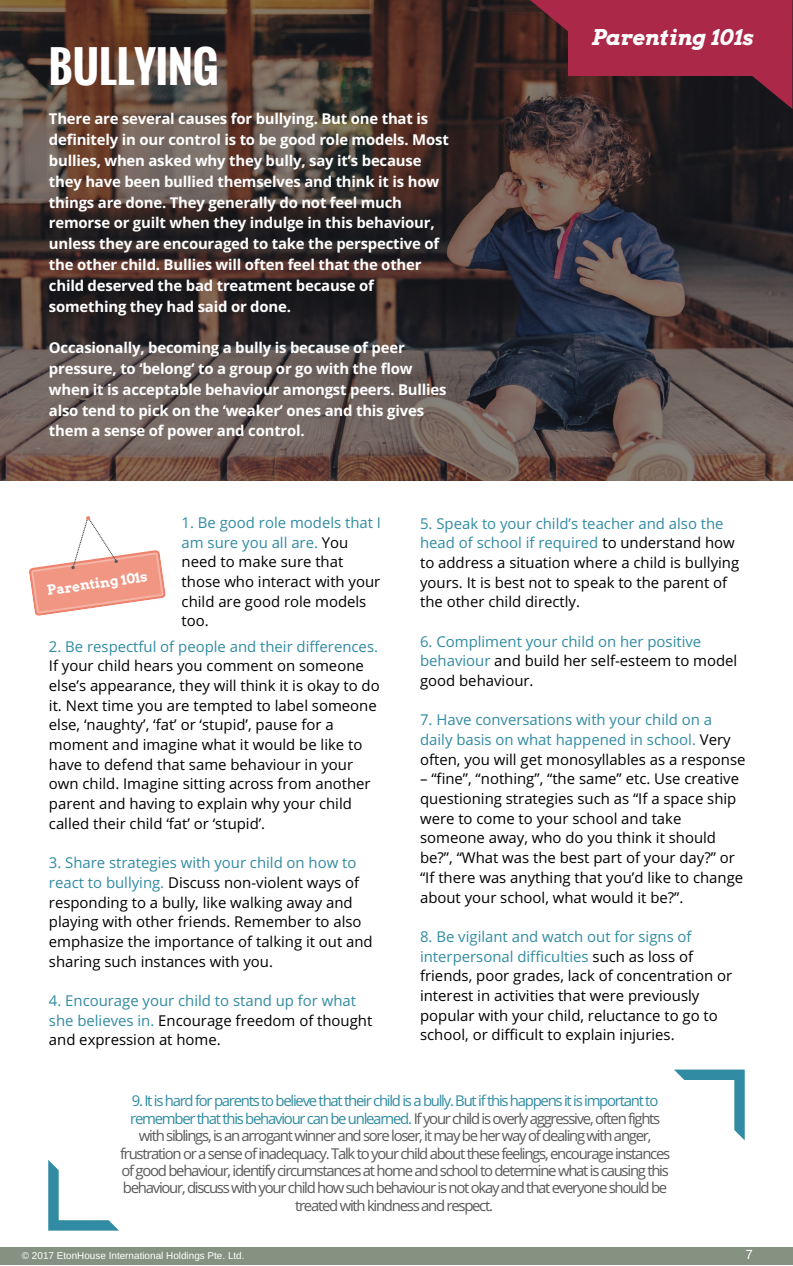
<style>
.page{position:relative;width:793px;height:1266px;background:#fff}
.page>*{position:absolute;margin:0;border:0;box-sizing:border-box;transform-origin:0 0}
.t1{font:700 43.05px "Oswald";color:#fff}
.t2{font:italic 700 21.6px "Arvo";color:#fff}
.t3{font:14.92px/19.6px "Open Sans";color:#000}
.t4{font:700 14.92px/20.8px "Open Sans";letter-spacing:-.015em;color:#fff}
.t5{font:14.92px/17.4px "Open Sans";letter-spacing:-.085em;color:#59595a;text-align:center}
.t6{font:14.92px/19.6px "Open Sans";color:#318ba2}
.t7{font:700 13.65px "Arvo";color:#fff}
.t8{font:13.27px "Arimo";color:#fff}
.t9{font:9.98px "Arimo";color:#fff}
.s1{color:#318ba2}
.s2{color:#000}
</style>
<div class="page">
<svg style="left:29px;top:516px;width:137px;height:100px"></svg>
<svg style="left:48px;top:1160px;width:71px;height:70px"></svg>
<svg style="left:674px;top:1069px;width:71px;height:71px"></svg>
<div style="left:0;top:1247px;width:793px;height:18px;background:#859181"></div>
<svg style="left:0;top:0;width:793px;height:480px;background:#4c3e3b"></svg>
<div style="left:568px;top:0;width:185px;height:76px;background:#ab2849"></div>
<svg style="left:752px;top:0;width:40px;height:109px;background:#942541"></svg>
<svg style="left:529px;top:0;width:39px;height:32px"></svg>
<h1 class="t1" style="left:49px;top:34px;width:171px">BULLYING</h1>
<p class="t4" style="left:49px;top:108px;width:401px">There are several causes for bullying. But one that is definitely in our control is to be good role models. Most bullies, when asked why they bully, say it’s because they have been bullied themselves and think it is how things are done. They generally do not feel much remorse or guilt when they indulge in this behaviour, unless they are encouraged to take the perspective of the other child. Bullies will often feel that the other child deserved the bad treatment because of something they had said or done.</p>
<p class="t4" style="left:49px;top:337px;width:399px">Occasionally, becoming a bully is because of peer pressure, to ‘belong’ to a group or go with the flow when it is acceptable behaviour amongst peers. Bullies also tend to pick on the ‘weaker’ ones and this gives them a sense of power and control.</p>
<h2 class="t2" style="left:591px;top:24px;width:163px">Parenting 101s</h2>
<p class="t3" style="left:182px;top:512px;width:201px"><span class="s1">1. Be good role models that I am sure you all are.</span> You need to make sure that those who interact with your child are good role models too.</p>
<p class="t6" style="left:49px;top:636px;width:331px">2. Be respectful of people and their differences.</p>
<p class="t3" style="left:49px;top:656px;width:332px">If your child hears you comment on someone else’s appearance, they will think it is okay to do it. Next time you are tempted to label someone else, ‘naughty’, ‘fat’ or ‘stupid’, pause for a moment and imagine what it would be like to have to defend that same behaviour in your own child. Imagine sitting across from another parent and having to explain why your child called their child ‘fat’ or ‘stupid’.</p>
<p class="t3" style="left:49px;top:852px;width:325px"><span class="s1">3. Share strategies with your child on how to react to bullying.</span> Discuss non-violent ways of responding to a bully, like walking away and playing with other friends. Remember to also emphasize the importance of talking it out and sharing such instances with you.</p>
<p class="t6" style="left:49px;top:990px;width:325px">4. Encourage your child to stand up for what she believes in. <span class="s2">Encourage freedom of thought and expression at home.</span></p>
<p class="t7" style="left:46px;top:582px;width:103px;rotate:-8deg">Parenting 101s</p>
<p class="t3" style="left:420px;top:513px;width:321px"><span class="s1">5. Speak to your child’s teacher and also the head of school if required</span> to understand how to address a situation where a child is bullying yours. It is best not to speak to the parent of the other child directly.</p>
<p class="t6" style="left:420px;top:631px;width:319px">6. Compliment your child on her positive behaviour <span class="s2">and build her self-esteem to model good behaviour.</span></p>
<p class="t6" style="left:420px;top:710px;width:327px">7. Have conversations with your child on a daily basis on what happened in school. <span class="s2">Very often, you will get monosyllables as a response</span></p>
<p class="t3" style="left:420px;top:769px;width:325px">– “fine”, “nothing”, “the same” etc. Use creative questioning strategies such as “If a space ship were to come to your school and take someone away, who do you think it should be?”, “What was the best part of your day?” or “If there was anything that you’d like to change about your school, what would it be?”.</p>
<p class="t3" style="left:420px;top:926px;width:313px"><span class="s1">8. Be vigilant and watch out for signs of interpersonal difficulties</span> such as loss of friends, poor grades, lack of concentration or interest in activities that were previously popular with your child, reluctance to go to school, or difficult to explain injuries.</p>
<p class="t5" style="left:120px;top:1091px;width:552px"><span class="s1">9. It is hard for parents to believe that their child is a bully. But if this happens it is important to remember that this behaviour can be unlearned.</span> If your child is overly aggressive, often fights with siblings, is an arrogant winner and sore loser, it may be her way of dealing with anger, frustration or a sense of inadequacy. Talk to your child about these feelings, encourage instances of good behaviour, identify circumstances at home and school to determine what is causing this behaviour, discuss with your child how such behaviour is not okay and that everyone should be treated with kindness and respect.</p>
<p class="t9" style="left:22px;top:1249px;width:224px">© 2017 EtonHouse International Holdings Pte. Ltd.</p>
<p class="t8" style="left:745px;top:1247px;width:9px">7</p>
</div>
